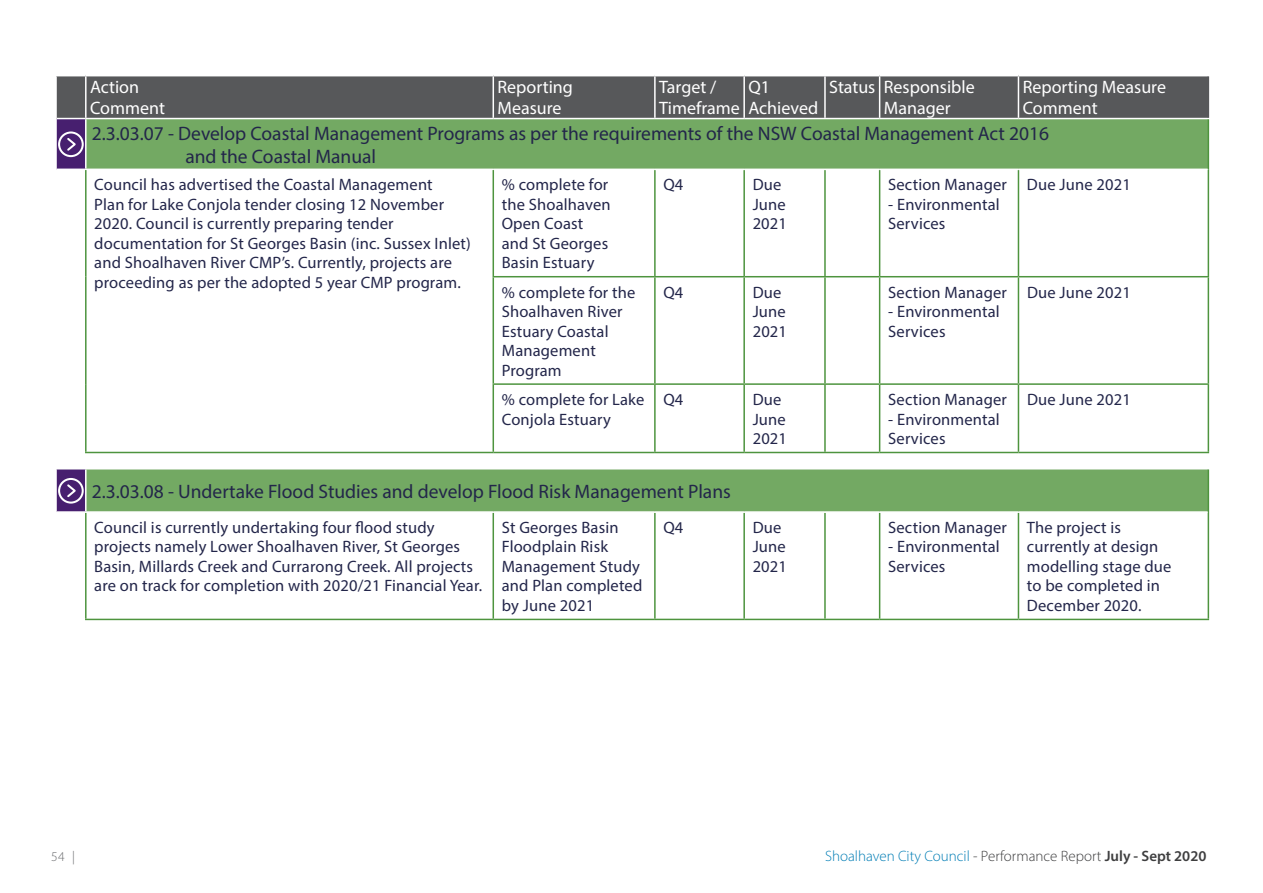
<style>
.page{position:relative;width:1263px;height:893px;background:#fff}
.page>*{position:absolute;margin:0;border:0;box-sizing:border-box;transform-origin:0 0}
.Table_Sub_Headers{font:19.5px/23.4px "Myriad Pro";color:#23264a}
.Table_Heading_1{font:18px/21.6px "Myriad Pro";color:#fff}
.Body_text{font:16.5px/19.5px "Myriad Pro";letter-spacing:.01em;color:#23264a}
.t1{font:300 15px "Myriad Pro";color:#007db5}
.t2{font:300 13.5px "Myriad Pro";color:#6c6d70}
.s1{color:#3e3e3f}
.s2{font-weight:600;color:#3e3e3f}
</style>
<div class="page">
<div style="left:57px;top:76px;width:1150px;height:42px;background:#57585a"></div>
<svg style="left:86px;top:119px;width:1122px;height:392px"></svg>
<hr style="left:85px;top:76px;width:2px;height:42px;background:#fff">
<hr style="left:492px;top:76px;width:2px;height:42px;background:#fff">
<hr style="left:654px;top:76px;width:2px;height:42px;background:#fff">
<hr style="left:743px;top:76px;width:2px;height:42px;background:#fff">
<hr style="left:824px;top:76px;width:2px;height:42px;background:#fff">
<hr style="left:879px;top:76px;width:1px;height:42px;background:#fff">
<hr style="left:1018px;top:76px;width:1px;height:42px;background:#fff">
<hr style="left:85px;top:119px;width:2px;height:50px;background:#fff">
<hr style="left:85px;top:469px;width:2px;height:42px;background:#fff">
<hr style="left:1207px;top:119px;width:2px;height:50px;background:#4e943e">
<hr style="left:1207px;top:469px;width:2px;height:43px;background:#4e943e">
<hr style="left:85px;top:452px;width:408px;height:1px;background:#4e943e">
<hr style="left:85px;top:619px;width:408px;height:1px;background:#4e943e">
<hr style="left:493px;top:452px;width:162px;height:1px;background:#4e943e">
<hr style="left:493px;top:619px;width:162px;height:1px;background:#4e943e">
<hr style="left:655px;top:452px;width:89px;height:1px;background:#4e943e">
<hr style="left:655px;top:619px;width:89px;height:1px;background:#4e943e">
<hr style="left:744px;top:452px;width:81px;height:1px;background:#4e943e">
<hr style="left:744px;top:619px;width:81px;height:1px;background:#4e943e">
<hr style="left:825px;top:452px;width:55px;height:1px;background:#4e943e">
<hr style="left:825px;top:619px;width:55px;height:1px;background:#4e943e">
<hr style="left:880px;top:452px;width:138px;height:1px;background:#4e943e">
<hr style="left:880px;top:619px;width:138px;height:1px;background:#4e943e">
<hr style="left:1018px;top:452px;width:191px;height:1px;background:#4e943e">
<hr style="left:1018px;top:619px;width:191px;height:1px;background:#4e943e">
<hr style="left:1207px;top:76px;width:2px;height:42px;background:#57585a">
<hr style="left:85px;top:513px;width:2px;height:106px;background:#4e943e">
<hr style="left:492px;top:513px;width:2px;height:106px;background:#4e943e">
<hr style="left:654px;top:170px;width:2px;height:106px;background:#4e943e">
<hr style="left:654px;top:277px;width:2px;height:106px;background:#4e943e">
<hr style="left:654px;top:385px;width:2px;height:67px;background:#4e943e">
<hr style="left:654px;top:513px;width:2px;height:106px;background:#4e943e">
<hr style="left:743px;top:170px;width:2px;height:106px;background:#4e943e">
<hr style="left:743px;top:277px;width:2px;height:106px;background:#4e943e">
<hr style="left:743px;top:385px;width:2px;height:67px;background:#4e943e">
<hr style="left:743px;top:513px;width:2px;height:106px;background:#4e943e">
<hr style="left:824px;top:170px;width:2px;height:106px;background:#4e943e">
<hr style="left:824px;top:277px;width:2px;height:106px;background:#4e943e">
<hr style="left:824px;top:385px;width:2px;height:67px;background:#4e943e">
<hr style="left:824px;top:513px;width:2px;height:106px;background:#4e943e">
<hr style="left:879px;top:170px;width:1px;height:106px;background:#4e943e">
<hr style="left:879px;top:277px;width:1px;height:106px;background:#4e943e">
<hr style="left:879px;top:385px;width:1px;height:67px;background:#4e943e">
<hr style="left:879px;top:513px;width:1px;height:106px;background:#4e943e">
<hr style="left:1018px;top:170px;width:1px;height:106px;background:#4e943e">
<hr style="left:1018px;top:277px;width:1px;height:106px;background:#4e943e">
<hr style="left:1018px;top:385px;width:1px;height:67px;background:#4e943e">
<hr style="left:1018px;top:513px;width:1px;height:106px;background:#4e943e">
<hr style="left:1207px;top:169px;width:2px;height:107px;background:#4e943e">
<hr style="left:1207px;top:277px;width:2px;height:106px;background:#4e943e">
<hr style="left:1207px;top:385px;width:2px;height:67px;background:#4e943e">
<hr style="left:1207px;top:512px;width:2px;height:107px;background:#4e943e">
<hr style="left:492px;top:276px;width:163px;height:1px;background:#4e943e">
<hr style="left:492px;top:383px;width:163px;height:2px;background:#4e943e">
<hr style="left:655px;top:276px;width:89px;height:1px;background:#4e943e">
<hr style="left:655px;top:383px;width:89px;height:2px;background:#4e943e">
<hr style="left:744px;top:276px;width:81px;height:1px;background:#4e943e">
<hr style="left:744px;top:383px;width:81px;height:2px;background:#4e943e">
<hr style="left:825px;top:276px;width:55px;height:1px;background:#4e943e">
<hr style="left:825px;top:383px;width:55px;height:2px;background:#4e943e">
<hr style="left:880px;top:276px;width:138px;height:1px;background:#4e943e">
<hr style="left:880px;top:383px;width:138px;height:2px;background:#4e943e">
<hr style="left:1018px;top:276px;width:191px;height:1px;background:#4e943e">
<hr style="left:1018px;top:383px;width:191px;height:2px;background:#4e943e">
<hr style="left:493px;top:169px;width:162px;height:1px;background:#fff">
<hr style="left:655px;top:169px;width:89px;height:1px;background:#fff">
<hr style="left:744px;top:169px;width:81px;height:1px;background:#fff">
<hr style="left:825px;top:169px;width:55px;height:1px;background:#fff">
<hr style="left:880px;top:169px;width:138px;height:1px;background:#fff">
<hr style="left:1018px;top:169px;width:189px;height:1px;background:#fff">
<hr style="left:85px;top:169px;width:408px;height:1px;background:#fff">
<hr style="left:85px;top:170px;width:2px;height:107px;background:#4e943e">
<hr style="left:492px;top:170px;width:2px;height:106px;background:#4e943e">
<hr style="left:85px;top:277px;width:2px;height:107px;background:#4e943e">
<hr style="left:492px;top:277px;width:2px;height:106px;background:#4e943e">
<hr style="left:85px;top:384px;width:2px;height:68px;background:#4e943e">
<hr style="left:492px;top:385px;width:2px;height:67px;background:#4e943e">
<svg style="left:56px;top:118px;width:30px;height:394px"></svg>
<p class="Table_Heading_1" style="left:90px;top:76px;width:77px">Action<br>Comment</p>
<p class="Table_Heading_1" style="left:497px;top:76px;width:77px">Reporting<br>Measure</p>
<p class="Table_Heading_1" style="left:659px;top:76px;width:82px">Target /<br>Timeframe</p>
<p class="Table_Heading_1" style="left:748px;top:76px;width:71px">Q1<br>Achieved</p>
<p class="Table_Heading_1" style="left:829px;top:76px;width:48px">Status</p>
<p class="Table_Heading_1" style="left:884px;top:76px;width:92px">Responsible<br>Manager</p>
<p class="Table_Heading_1" style="left:1023px;top:76px;width:145px">Reporting Measure<br>Comment</p>
<p class="Table_Sub_Headers" style="left:185px;top:121px;width:865px;text-indent:-94px">2.3.03.07 - Develop Coastal Management Programs as per the requirements of the NSW Coastal Management Act 2016 and the Coastal Manual</p>
<p class="Body_text" style="left:94px;top:175px;width:378px">Council has advertised the Coastal Management<br>Plan for Lake Conjola tender closing 12 November 2020. Council is currently preparing tender documentation for St Georges Basin (inc. Sussex Inlet) and Shoalhaven River CMP’s. Currently, projects are proceeding as per the adopted 5 year CMP program.</p>
<p class="Body_text" style="left:502px;top:175px;width:110px">% complete for the Shoalhaven<br>Open Coast and St Georges<br>Basin Estuary</p>
<p class="Body_text" style="left:663px;top:175px;width:21px">Q4</p>
<p class="Body_text" style="left:753px;top:175px;width:36px">Due<br>June<br>2021</p>
<p class="Body_text" style="left:888px;top:175px;width:120px">Section Manager</p>
<p class="Body_text" style="left:1027px;top:175px;width:105px">Due June 2021</p>
<p class="Body_text" style="left:888px;top:194px;width:113px">- Environmental<br>Services</p>
<p class="Body_text" style="left:502px;top:282px;width:135px">% complete for the<br>Shoalhaven River<br>Estuary Coastal<br>Management<br>Program</p>
<p class="Body_text" style="left:663px;top:282px;width:21px">Q4</p>
<p class="Body_text" style="left:753px;top:282px;width:36px">Due<br>June<br>2021</p>
<p class="Body_text" style="left:888px;top:282px;width:120px">Section Manager</p>
<p class="Body_text" style="left:1027px;top:282px;width:105px">Due June 2021</p>
<p class="Body_text" style="left:888px;top:302px;width:113px">- Environmental<br>Services</p>
<p class="Body_text" style="left:502px;top:389px;width:144px">% complete for Lake<br>Conjola Estuary</p>
<p class="Body_text" style="left:663px;top:389px;width:21px">Q4</p>
<p class="Body_text" style="left:753px;top:389px;width:36px">Due<br>June<br>2021</p>
<p class="Body_text" style="left:888px;top:389px;width:120px">Section Manager</p>
<p class="Body_text" style="left:888px;top:409px;width:113px">- Environmental<br>Services</p>
<p class="Table_Sub_Headers" style="left:92px;top:479px;width:641px">2.3.03.08 - Undertake Flood Studies and develop Flood Risk Management Plans</p>
<p class="Body_text" style="left:94px;top:517px;width:389px">Council is currently undertaking four flood study projects namely Lower Shoalhaven River, St Georges Basin, Millards Creek and Currarong Creek. All projects are on track for completion with 2020/21 Financial Year.</p>
<p class="Body_text" style="left:502px;top:517px;width:142px">St Georges Basin<br>Floodplain Risk<br>Management Study and Plan completed by June 2021</p>
<p class="Body_text" style="left:663px;top:517px;width:21px">Q4</p>
<p class="Body_text" style="left:753px;top:517px;width:36px">Due<br>June<br>2021</p>
<p class="Body_text" style="left:888px;top:517px;width:120px">Section Manager</p>
<p class="Body_text" style="left:888px;top:537px;width:113px">- Environmental<br>Services</p>
<p class="Body_text" style="left:1027px;top:389px;width:105px">Due June 2021</p>
<p class="Body_text" style="left:1027px;top:517px;width:146px">The project is currently at design modelling stage due to be completed in<br>December 2020.</p>
<p class="t2" style="left:51px;top:848px;width:26px">54 |</p>
<p class="t1" style="left:825px;top:847px;width:383px">Shoalhaven City Council <span class="s1">- Performance Report</span> <span class="s2">July - Sept 2020</span></p>
</div>
